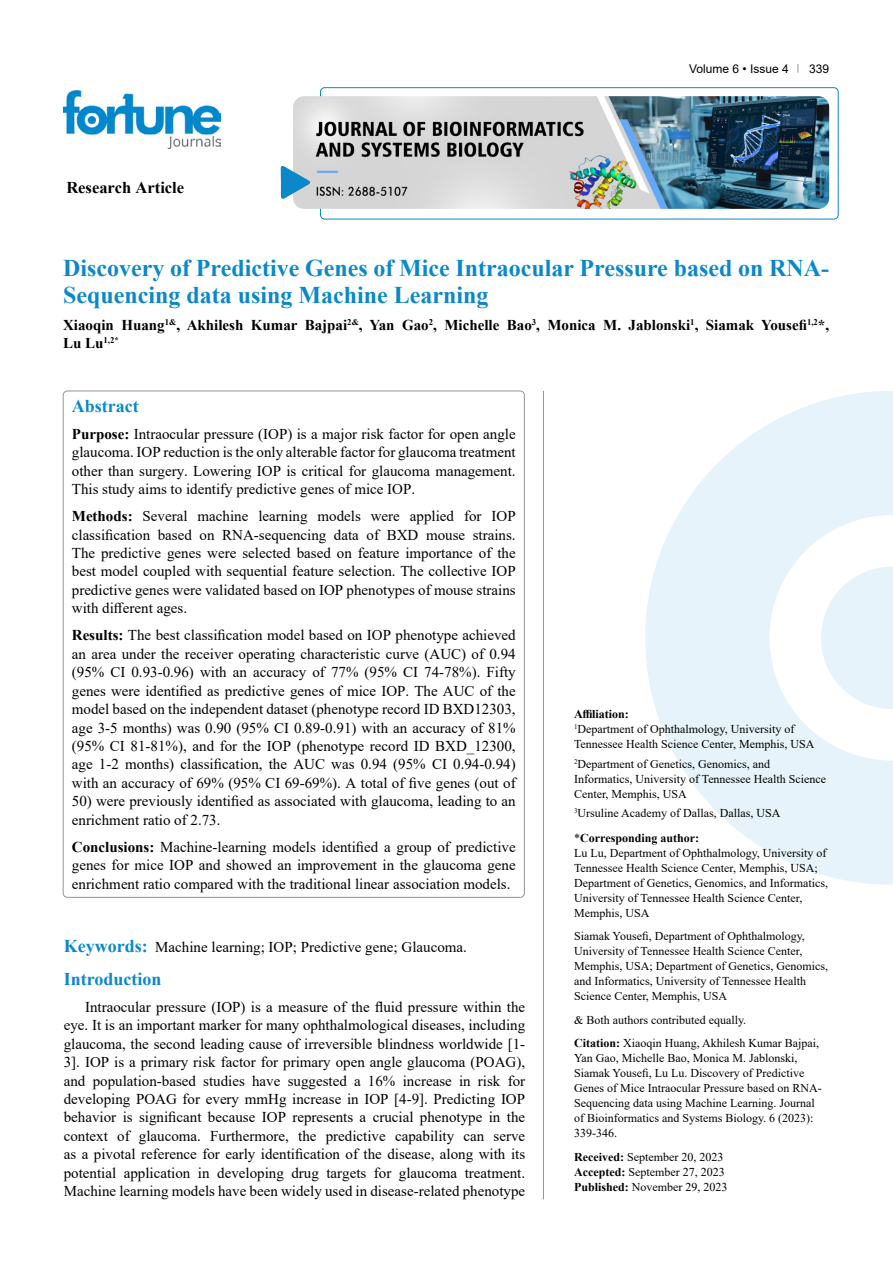
<style>
.page{position:relative;width:893px;height:1263px;background:#fff}
.page>*{position:absolute;margin:0;border:0;box-sizing:border-box;transform-origin:0 0}
.t1{font:700 24px/27px "Times New Roman";color:#0a88ca}
.t2{font:700 18px "Times New Roman";color:#0a88ca}
.t3{font:700 16.5px "Times New Roman";color:#000}
.t4{font:15px/18.5px "Times New Roman";color:#000;text-align:justify}
.t5{font:700 15px/18.5px "Times New Roman";color:#000}
.t6{font:12px/15px "Times New Roman";color:#000}
.t7{font:12px "Arial";color:#000}
.s1{font-weight:700}
.s2{font-weight:700;font-size:18px;color:#0a88ca}
</style>
<div class="page">
<div style="left:320px;top:87px;width:518px;height:132px;border:1px solid #0a88ca;border-radius:4px"></div>
<img style="left:64px;top:90px;width:157px;height:59px">
<img style="left:293px;top:96px;width:536px;height:113px">
<svg style="left:281px;top:166px;width:29px;height:33px"></svg>
<svg style="left:645px;top:391px;width:248px;height:494px;fill:#e6f3fa"></svg>
<svg style="left:821px;top:566px;width:72px;height:143px"></svg>
<hr style="left:543px;top:391px;width:1px;height:808px;background:#939598">
<p class="t3" style="left:66px;top:175px;width:119px">Research Article</p>
<p class="t7" style="left:689px;top:60px;width:101px">Volume 6 • Issue 4</p>
<p class="t7" style="left:809px;top:60px;width:22px">339</p>
<h1 class="t1" style="left:63px;top:254px;width:768px">Discovery of Predictive Genes of Mice Intraocular Pressure based on RNA-<br>Sequencing data using Machine Learning</h1>
<p class="t5" style="left:63px;top:315px;width:768px">Xiaoqin Huang<sup>1&amp;</sup>, Akhilesh Kumar Bajpai<sup>2&amp;</sup>, Yan Gao<sup>2</sup>, Michelle Bao<sup>3</sup>, Monica M. Jablonski<sup>1</sup>, Siamak Yousefi<sup>1,2</sup>*,<br>Lu Lu<sup>1,2*</sup></p>
<p class="t2" style="left:72px;top:393px;width:68px">Abstract</p>
<p class="t4" style="left:72px;top:424px;width:445px"><span class="s1">Purpose:</span> Intraocular pressure (IOP) is a major risk factor for open angle glaucoma. IOP reduction is the only alterable factor for glaucoma treatment other than surgery. Lowering IOP is critical for glaucoma management.<br>This study aims to identify predictive genes of mice IOP.</p>
<p class="t4" style="left:72px;top:506px;width:445px"><span class="s1">Methods:</span> Several machine learning models were applied for IOP classification based on RNA-sequencing data of BXD mouse strains.<br>The predictive genes were selected based on feature importance of the best model coupled with sequential feature selection. The collective IOP predictive genes were validated based on IOP phenotypes of mouse strains with different ages.</p>
<p class="t4" style="left:72px;top:626px;width:445px"><span class="s1">Results:</span> The best classification model based on IOP phenotype achieved an area under the receiver operating characteristic curve (AUC) of 0.94 (95% CI 0.93-0.96) with an accuracy of 77% (95% CI 74-78%). Fifty genes were identified as predictive genes of mice IOP. The AUC of the model based on the independent dataset (phenotype record ID BXD12303, age 3-5 months) was 0.90 (95% CI 0.89-0.91) with an accuracy of 81% (95% CI 81-81%), and for the IOP (phenotype record ID BXD_12300, age 1-2 months) classification, the AUC was 0.94 (95% CI 0.94-0.94) with an accuracy of 69% (95% CI 69-69%). A total of five genes (out of</p>
<p class="t4" style="left:72px;top:792px;width:445px">50) were previously identified as associated with glaucoma, leading to an enrichment ratio of 2.73.</p>
<p class="t4" style="left:72px;top:837px;width:445px"><span class="s1">Conclusions:</span> Machine-learning models identified a group of predictive genes for mice IOP and showed an improvement in the glaucoma gene enrichment ratio compared with the traditional linear association models.</p>
<p class="t4" style="left:64px;top:937px;width:405px"><span class="s2">Keywords:</span> Machine learning; IOP; Predictive gene; Glaucoma.</p>
<p class="t2" style="left:64px;top:966px;width:99px">Introduction</p>
<p class="t4" style="left:64px;top:997px;width:463px;text-indent:21px">Intraocular pressure (IOP) is a measure of the fluid pressure within the eye. It is an important marker for many ophthalmological diseases, including glaucoma, the second leading cause of irreversible blindness worldwide [1- 3]. IOP is a primary risk factor for primary open angle glaucoma (POAG), and population-based studies have suggested a 16% increase in risk for developing POAG for every mmHg increase in IOP [4-9]. Predicting IOP behavior is significant because IOP represents a crucial phenotype in the context of glaucoma. Furthermore, the predictive capability can serve as a pivotal reference for early identification of the disease, along with its potential application in developing drug targets for glaucoma treatment.<br>Machine learning models have been widely used in disease-related phenotype</p>
<p class="t6" style="left:574px;top:706px;width:242px"><span class="s1">Affiliation:<br></span><sup>1</sup>Department of Ophthalmology, University of<br>Tennessee Health Science Center, Memphis, USA</p>
<p class="t6" style="left:574px;top:756px;width:254px"><sup>2</sup>Department of Genetics, Genomics, and<br>Informatics, University of Tennessee Health Science<br>Center, Memphis, USA</p>
<p class="t6" style="left:574px;top:800px;width:208px;line-height:24.8px"><sup>3</sup>Ursuline Academy of Dallas, Dallas, USA *<span class="s1">Corresponding author:</span></p>
<p class="t6" style="left:574px;top:845px;width:255px">Lu Lu, Department of Ophthalmology, University of Tennessee Health Science Center, Memphis, USA; Department of Genetics, Genomics, and Informatics, University of Tennessee Health Science Center, Memphis, USA</p>
<p class="t6" style="left:574px;top:928px;width:255px">Siamak Yousefi, Department of Ophthalmology, University of Tennessee Health Science Center, Memphis, USA; Department of Genetics, Genomics, and Informatics, University of Tennessee Health Science Center, Memphis, USA</p>
<p class="t6" style="left:574px;top:1007px;width:246px;line-height:23.5px">&amp; Both authors contributed equally.<br><span class="s1">Citation:</span> Xiaoqin Huang, Akhilesh Kumar Bajpai,</p>
<p class="t6" style="left:574px;top:1050px;width:249px">Yan Gao, Michelle Bao, Monica M. Jablonski, Siamak Yousefi, Lu Lu. Discovery of Predictive Genes of Mice Intraocular Pressure based on RNA-Sequencing data using Machine Learning. Journal of Bioinformatics and Systems Biology. 6 (2023):<br>339-346.</p>
<p class="t6" style="left:574px;top:1149px;width:155px"><span class="s1">Received:</span> September 20, 2023<br><span class="s1">Accepted:</span> September 27, 2023<br><span class="s1">Published:</span> November 29, 2023</p>
</div>
